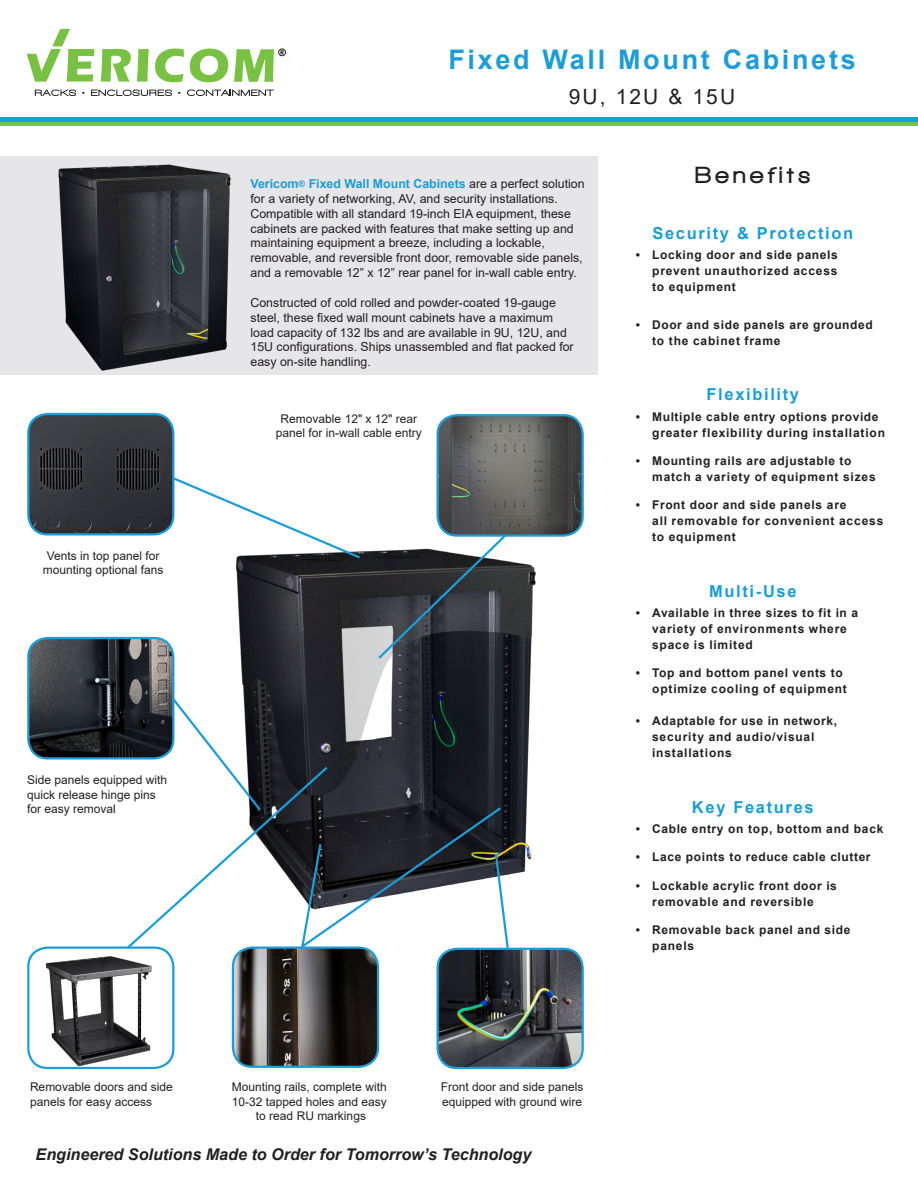
<style>
.page{position:relative;width:918px;height:1188px;background:#fff}
.page>*{position:absolute;margin:0;border:0;box-sizing:border-box;transform-origin:0 0}
.t1{font:700 27px "Arial";letter-spacing:.1em;color:#1b9dd9}
.benefits_title{font:900 24px "Walkway";letter-spacing:.2em;color:#231f20}
.available{font:21px "Arial";letter-spacing:.1em;color:#231f20}
.protects{font:700 16.5px "Arial";letter-spacing:.1em;color:#1b9dd9}
.Product_SKU_Header{font:italic 700 16.2px "Arial";color:#231f20}
.Paragraph_Text{font:12.3px/14.9px "Arial";color:#231f20}
.page_1_benefits_bull{font:700 12px "Arial";letter-spacing:.06em;color:#231f20}
.img_identifier{font:12px/14.4px "Arial";color:#231f20}
.s1{font-weight:700;color:#1b9dd9}
.s2{font-weight:700;font-size:9px;color:#1b9dd9}
</style>
<div class="page">
<img style="left:28px;top:638px;width:145px;height:119px">
<div style="left:27px;top:637px;width:147px;height:123px;border:2px solid #1b9dd9;border-radius:20px"></div>
<img style="left:28px;top:414px;width:145px;height:119px">
<div style="left:27px;top:413px;width:147px;height:123px;border:2px solid #1b9dd9;border-radius:20px"></div>
<svg style="left:35px;top:90px;width:41px;height:6px"></svg>
<svg style="left:91px;top:90px;width:81px;height:6px"></svg>
<svg style="left:187px;top:90px;width:87px;height:6px"></svg>
<svg style="left:101px;top:49px;width:30px;height:33px"></svg>
<svg style="left:137px;top:49px;width:12px;height:33px"></svg>
<svg style="left:155px;top:49px;width:29px;height:33px"></svg>
<svg style="left:190px;top:49px;width:38px;height:33px"></svg>
<svg style="left:27px;top:29px;width:67px;height:53px"></svg>
<svg style="left:234px;top:48px;width:52px;height:34px"></svg>
<div style="left:0;top:156px;width:598px;height:218px;background:#e6e6e8"></div>
<img style="left:25px;top:164px;width:235px;height:211px">
<img style="left:236px;top:550px;width:300px;height:325px">
<img style="left:439px;top:415px;width:142px;height:119px">
<div style="left:436px;top:414px;width:148px;height:123px;border:2px solid #1b9dd9;border-radius:20px"></div>
<img style="left:233px;top:951px;width:145px;height:116px">
<div style="left:232px;top:946px;width:147px;height:122px;border:2px solid #1b9dd9;border-radius:20px"></div>
<img style="left:439px;top:949px;width:144px;height:119px">
<div style="left:436px;top:948px;width:148px;height:121px;border:2px solid #1b9dd9;border-radius:20px"></div>
<svg style="left:171px;top:476px;width:191px;height:84px"></svg>
<svg style="left:376px;top:532px;width:132px;height:129px;background:#53585d"></svg>
<img style="left:30px;top:949px;width:143px;height:119px">
<div style="left:27px;top:946px;width:147px;height:123px;border:2px solid #1b9dd9;border-radius:20px"></div>
<hr style="left:0;top:122px;width:918px;height:4px;background:#79c142">
<div style="left:0;top:117px;width:918px;height:5px;background:#1b9dd9"></div>
<svg style="left:125px;top:696px;width:385px;height:255px"></svg>
<p class="t1" style="left:448px;top:41px;width:409px">Fixed Wall Mount Cabinets</p>
<p class="available" style="left:569px;top:82px;width:168px">9U, 12U &amp; 15U</p>
<p class="img_identifier" style="left:47px;top:548px;width:114px">Vents in top panel for</p>
<p class="img_identifier" style="left:43px;top:563px;width:122px">mounting optional fans</p>
<p class="img_identifier" style="left:27px;top:773px;width:142px">Side panels equipped with quick release hinge pins for easy removal</p>
<p class="Paragraph_Text" style="left:250px;top:176px;width:336px"><span class="s1">Vericom</span><span class="s2">®</span> <span class="s1">Fixed Wall Mount Cabinets</span> are a perfect solution for a variety of networking, AV, and security installations.</p>
<p class="Paragraph_Text" style="left:250px;top:206px;width:325px">Compatible with all standard 19-inch EIA equipment, these cabinets are packed with features that make setting up and maintaining equipment a breeze, including a lockable,</p>
<p class="Paragraph_Text" style="left:250px;top:250px;width:334px">removable, and reversible front door, removable side panels, and a removable 12” x 12” rear panel for in-wall cable entry.</p>
<p class="Paragraph_Text" style="left:250px;top:295px;width:307px">Constructed of cold rolled and powder-coated 19-gauge</p>
<p class="Paragraph_Text" style="left:250px;top:310px;width:304px">steel, these fixed wall mount cabinets have a maximum</p>
<p class="Paragraph_Text" style="left:250px;top:325px;width:318px">load capacity of 132 lbs and are available in 9U, 12U, and</p>
<p class="Paragraph_Text" style="left:250px;top:340px;width:325px">15U configurations. Ships unassembled and flat packed for</p>
<p class="Paragraph_Text" style="left:250px;top:354px;width:122px">easy on-site handling.</p>
<p class="img_identifier" style="left:276px;top:411px;width:148px;text-align:center">Removable 12" x 12" rear panel for in-wall cable entry</p>
<p class="benefits_title" style="left:696px;top:162px;width:116px">Benefits</p>
<p class="protects" style="left:652px;top:221px;width:202px">Security &amp; Protection</p>
<p class="page_1_benefits_bull" style="left:636px;top:247px;width:204px">• Locking door and side panels</p>
<p class="page_1_benefits_bull" style="left:652px;top:263px;width:187px">prevent unauthorized access</p>
<p class="page_1_benefits_bull" style="left:652px;top:278px;width:85px">to equipment</p>
<p class="page_1_benefits_bull" style="left:636px;top:316px;width:239px">• Door and side panels are grounded</p>
<p class="page_1_benefits_bull" style="left:652px;top:332px;width:130px">to the cabinet frame</p>
<p class="protects" style="left:707px;top:383px;width:94px">Flexibility</p>
<p class="page_1_benefits_bull" style="left:636px;top:408px;width:244px">• Multiple cable entry options provide</p>
<p class="page_1_benefits_bull" style="left:652px;top:424px;width:234px">greater flexibility during installation</p>
<p class="page_1_benefits_bull" style="left:636px;top:452px;width:217px">• Mounting rails are adjustable to</p>
<p class="page_1_benefits_bull" style="left:652px;top:468px;width:225px">match a variety of equipment sizes</p>
<p class="page_1_benefits_bull" style="left:636px;top:496px;width:212px">• Front door and side panels are</p>
<p class="page_1_benefits_bull" style="left:652px;top:512px;width:233px">all removable for convenient access</p>
<p class="page_1_benefits_bull" style="left:652px;top:528px;width:85px">to equipment</p>
<p class="protects" style="left:709px;top:579px;width:89px">Multi-Use</p>
<p class="page_1_benefits_bull" style="left:636px;top:605px;width:224px">• Available in three sizes to fit in a</p>
<p class="page_1_benefits_bull" style="left:652px;top:621px;width:196px">variety of environments where</p>
<p class="page_1_benefits_bull" style="left:652px;top:636px;width:102px">space is limited</p>
<p class="page_1_benefits_bull" style="left:636px;top:665px;width:209px">• Top and bottom panel vents to</p>
<p class="page_1_benefits_bull" style="left:652px;top:681px;width:196px">optimize cooling of equipment</p>
<p class="page_1_benefits_bull" style="left:636px;top:712px;width:203px">• Adaptable for use in network,</p>
<p class="page_1_benefits_bull" style="left:652px;top:728px;width:164px">security and audio/visual</p>
<p class="page_1_benefits_bull" style="left:652px;top:744px;width:81px">installations</p>
<p class="protects" style="left:692px;top:795px;width:123px">Key Features</p>
<p class="page_1_benefits_bull" style="left:636px;top:821px;width:249px">• Cable entry on top, bottom and back</p>
<p class="page_1_benefits_bull" style="left:636px;top:849px;width:236px">• Lace points to reduce cable clutter</p>
<p class="page_1_benefits_bull" style="left:636px;top:877px;width:203px">• Lockable acrylic front door is</p>
<p class="page_1_benefits_bull" style="left:652px;top:893px;width:163px">removable and reversible</p>
<p class="page_1_benefits_bull" style="left:636px;top:921px;width:216px">• Removable back panel and side</p>
<p class="page_1_benefits_bull" style="left:652px;top:937px;width:44px">panels</p>
<p class="img_identifier" style="left:30px;top:1080px;width:144px">Removable doors and side panels for easy access</p>
<p class="img_identifier" style="left:232px;top:1080px;width:156px">Mounting rails, complete with</p>
<p class="img_identifier" style="left:232px;top:1094px;width:156px">10-32 tapped holes and easy</p>
<p class="img_identifier" style="left:256px;top:1109px;width:112px">to read RU markings</p>
<p class="img_identifier" style="left:441px;top:1080px;width:144px">Front door and side panels</p>
<p class="img_identifier" style="left:442px;top:1094px;width:142px">equipped with ground wire</p>
<p class="Product_SKU_Header" style="left:36px;top:1144px;width:497px">Engineered Solutions Made to Order for Tomorrow’s Technology</p>
</div>
